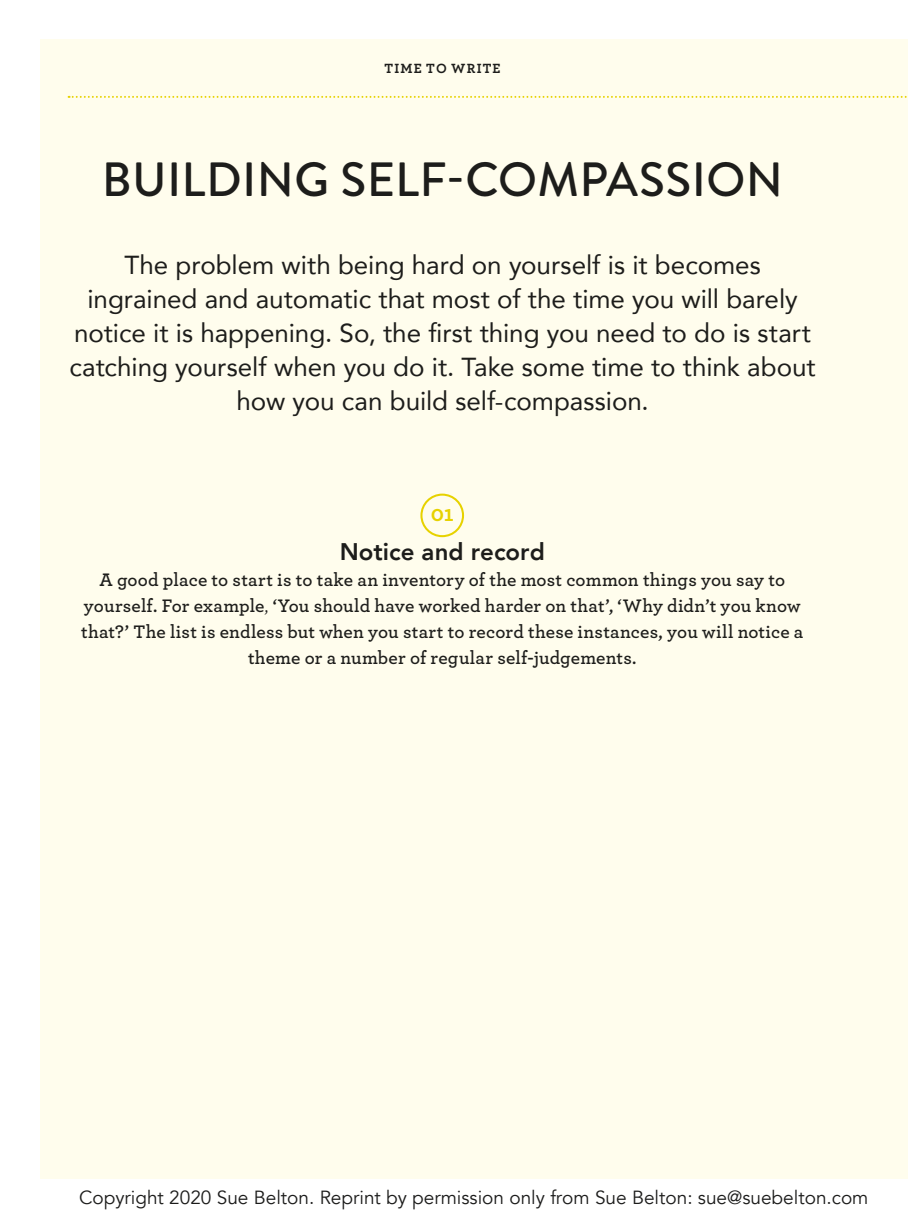
<style>
.page{position:relative;width:908px;height:1219px;background:#fff}
.page>*{position:absolute;margin:0;border:0;box-sizing:border-box;transform-origin:0 0}
.t1{font:500 48px "Brandon Grotesque";letter-spacing:.01em;color:#1d1d1b}
.t2{font:26px/34px "Avenir";color:#1d1d1b;text-align:center}
.t3{font:800 24px "Avenir";color:#1d1d1b}
.t4{font:700 22.8px "Archer";color:#e7d200}
.t5{font:600 19px/26px "Archer";letter-spacing:.01em;color:#1d1d1b;text-align:center}
.t6{font:19px "Avenir";color:#1c1c1b}
.t7{font:700 14px "Archer";letter-spacing:.085em;color:#1d1d1b}
.s1{font-weight:400}
</style>
<div class="page">
<div style="left:40px;top:40px;width:867px;height:1139px;background:#fffded"></div>
<svg style="left:69px;top:96px;width:839px;height:2px"></svg>
<div style="left:420px;top:494px;width:44px;height:43px;border:2px solid #e7d200;border-radius:50%"></div>
<p class="t7" style="left:384px;top:62px;width:117px">TIME TO WRITE</p>
<h1 class="t1" style="left:102px;top:151px;width:682px">BUILDING SELF-COMPASSION</h1>
<p class="t2" style="left:69px;top:250px;width:747px">The problem with being hard on yourself is it becomes ingrained and automatic that most of the time you will barely notice it is happening. So, the first thing you need to do is start catching yourself when you do it. Take some time to think about how you can build self-compassion.</p>
<p class="t4" style="left:430px;top:503px;width:24px">01</p>
<p class="t3" style="left:339px;top:537px;width:207px">Notice and record</p>
<p class="t5" style="left:81px;top:567px;width:723px">A good place to start is to take an inventory of the most common things you say to yourself. For example<span class="s1">,</span> ‘You should have worked harder on that’, ‘Why didn’t you know that?’ The list is endless but when you start to record these instances, you will notice a theme or a number of regular self-judgements.</p>
<p class="t6" style="left:79px;top:1186px;width:790px">Copyright 2020 Sue Belton. Reprint by permission only from Sue Belton: sue@suebelton.com</p>
</div>
